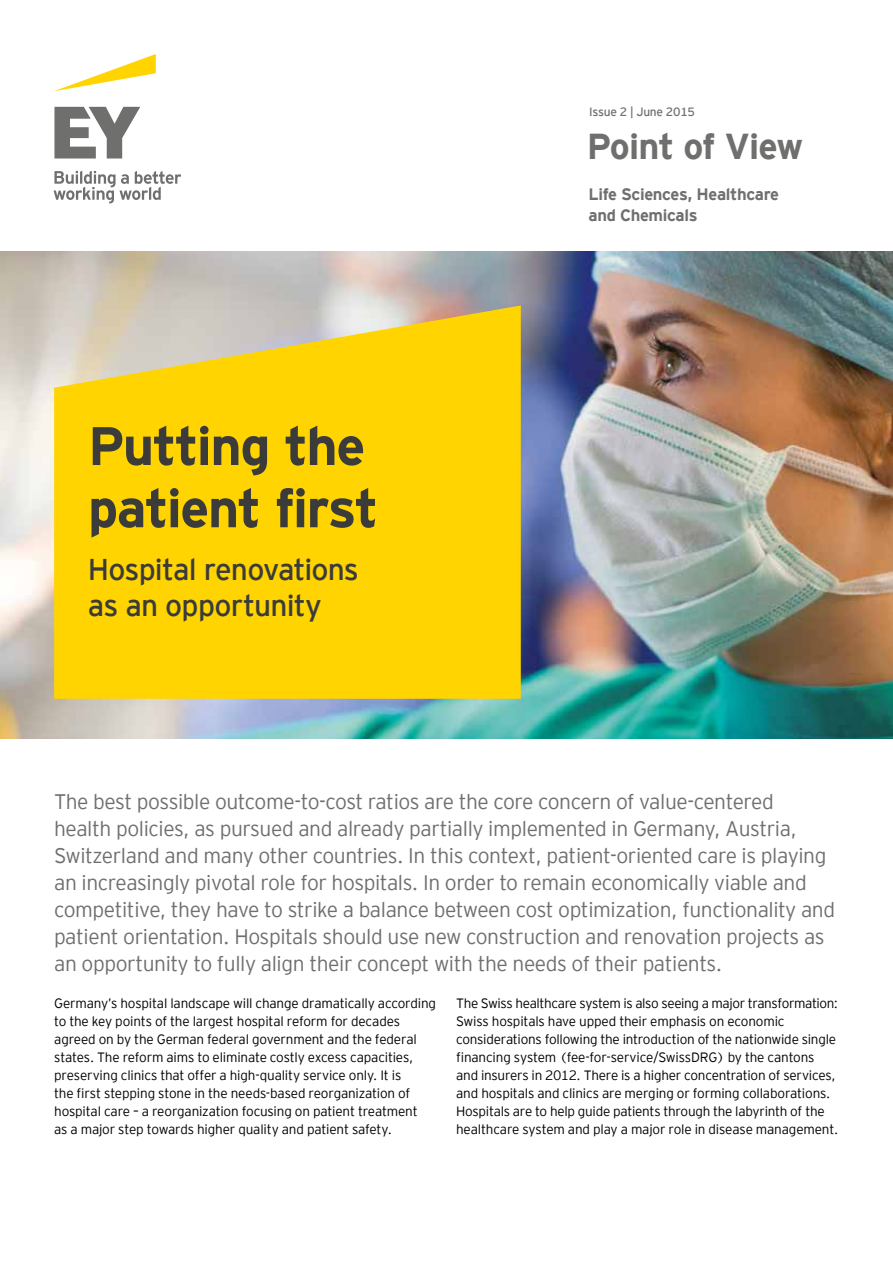
<style>
.page{position:relative;width:893px;height:1263px;background:#fff}
.page>*{position:absolute;margin:0;border:0;box-sizing:border-box;transform-origin:0 0}
.t1{font:700 54px/62.2px "EY Interstate";letter-spacing:-.03em;color:#3b3b3a}
.t2{font:700 36px "EY Interstate";letter-spacing:-.03em;color:#6f6f6e}
.t3{font:30px/36px "EY Interstate";letter-spacing:-.03em;color:#3b3b3a}
.t4{font:300 21px/27px "EY Interstate";letter-spacing:-.02em;color:#6f6f6e}
.t5{font:700 16.5px/21px "EY Interstate";letter-spacing:-.02em;color:#6f6f6e}
.t6{font:300 13.5px/18px "EY Interstate";letter-spacing:-.015em;color:#000}
.t7{font:12px "EY Interstate";letter-spacing:-.02em;color:#6f6f6e}
</style>
<div class="page">
<img style="left:0;top:252px;width:893px;height:486px">
<svg style="left:54px;top:54px;width:102px;height:37px"></svg>
<svg style="left:54px;top:107px;width:127px;height:96px"></svg>
<svg style="left:54px;top:305px;width:467px;height:394px;background:#fad314"></svg>
<p class="t7" style="left:589px;top:104px;width:107px">Issue 2 | June 2015</p>
<h2 class="t2" style="left:587px;top:120px;width:218px">Point of View</h2>
<h1 class="t1" style="left:88px;top:411px;width:292px">Putting the patient first</h1>
<h3 class="t3" style="left:88px;top:550px;width:273px">Hospital renovations as an opportunity</h3>
<p class="t5" style="left:588px;top:182px;width:192px">Life Sciences, Healthcare and Chemicals</p>
<p class="t4" style="left:54px;top:787px;width:782px">The best possible outcome-to-cost ratios are the core concern of value-centered health policies, as pursued and already partially implemented in Germany, Austria, Switzerland and many other countries. In this context, patient-oriented care is playing an increasingly pivotal role for hospitals. In order to remain economically viable and competitive, they have to strike a balance between cost optimization, functionality and patient orientation. Hospitals should use new construction and renovation projects as an opportunity to fully align their concept with the needs of their patients.</p>
<p class="t6" style="left:54px;top:993px;width:383px">Germany’s hospital landscape will change dramatically according to the key points of the largest hospital reform for decades agreed on by the German federal government and the federal states. The reform aims to eliminate costly excess capacities, preserving clinics that offer a high-quality service only. It is<br>the first stepping stone in the needs-based reorganization of hospital care – a reorganization focusing on patient treatment<br>as a major step towards higher quality and patient safety.</p>
<p class="t6" style="left:456px;top:993px;width:384px">The Swiss healthcare system is also seeing a major transformation:<br>Swiss hospitals have upped their emphasis on economic considerations following the introduction of the nationwide single financing system (fee-for-service/SwissDRG) by the cantons and insurers in 2012. There is a higher concentration of services, and hospitals and clinics are merging or forming collaborations.<br>Hospitals are to help guide patients through the labyrinth of the healthcare system and play a major role in disease management.</p>
</div>
